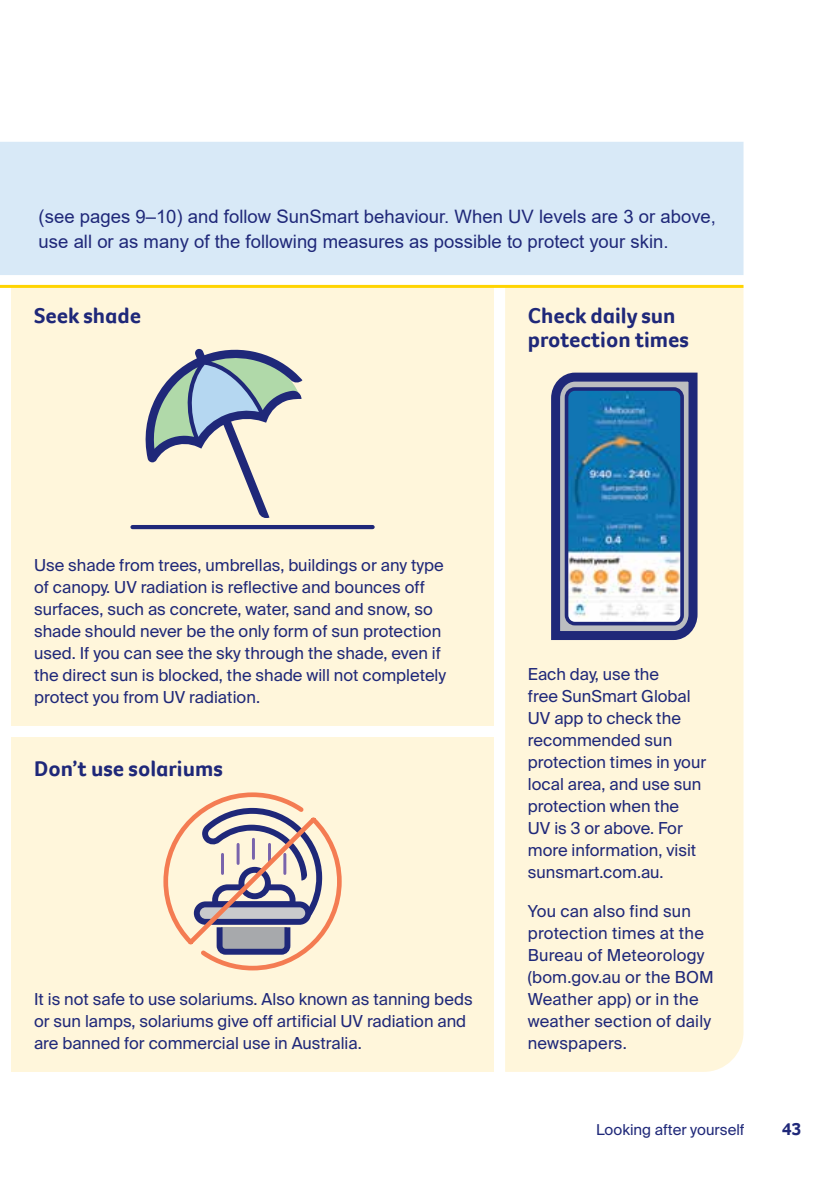
<style>
.page{position:relative;width:840px;height:1191px;background:#fff}
.page>*{position:absolute;margin:0;border:0;box-sizing:border-box;transform-origin:0 0}
._4__Infographic_subhead{font:700 22px/24px "Foco CC";color:#1f2879}
._4__Infographic_intro{font:18.4px/25px "Arial";color:#1f2879}
.t1{font:700 18px "Foco CC";color:#1f2879}
._4__Infographic_copy{font:16.4px/22px "Suisse Intl";color:#1f2879}
.t2{font:15px "Suisse Intl";color:#1f2879}
</style>
<div class="page">
<div style="left:505px;top:288px;width:238px;height:783px;background:#fff6db"></div>
<div style="left:0;top:142px;width:743px;height:133px;background:#d8e9f7"></div>
<div style="left:11px;top:286px;width:482px;height:440px;background:#fff6db"></div>
<div style="left:11px;top:737px;width:482px;height:334px;background:#fff6db"></div>
<svg style="left:145px;top:348px;width:157px;height:170px"></svg>
<hr style="left:132px;top:525px;width:240px;height:4px;background:#1f2879">
<hr style="left:0;top:285px;width:743px;height:3px;background:#ffd400">
<svg style="left:163px;top:792px;width:179px;height:179px"></svg>
<svg style="left:546px;top:368px;width:155px;height:276px;background:#8083a4"></svg>
<img style="left:569px;top:392px;width:109px;height:228px">
<div style="left:564px;top:387px;width:119px;height:238px;border:4px solid #1f2879;border-radius:8px"></div>
<p class="_4__Infographic_intro" style="left:39px;top:204px;width:678px">(see pages 9–10) and follow SunSmart behaviour. When UV levels are 3 or above, use all or as many of the following measures as possible to protect your skin.</p>
<h4 class="_4__Infographic_subhead" style="left:34px;top:303px;width:108px">Seek shade</h4>
<h4 class="_4__Infographic_subhead" style="left:527px;top:303px;width:163px">Check daily sun protection times</h4>
<p class="_4__Infographic_copy" style="left:34px;top:554px;width:413px">Use shade from trees, umbrellas, buildings or any type of canopy. UV radiation is reflective and bounces off surfaces, such as concrete, water, sand and snow, so shade should never be the only form of sun protection used. If you can see the sky through the shade, even if the direct sun is blocked, the shade will not completely protect you from UV radiation.</p>
<h4 class="_4__Infographic_subhead" style="left:34px;top:756px;width:190px">Don’t use solariums</h4>
<p class="_4__Infographic_copy" style="left:34px;top:988px;width:440px">It is not safe to use solariums. Also known as tanning beds or sun lamps, solariums give off artificial UV radiation and are banned for commercial use in Australia.</p>
<p class="_4__Infographic_copy" style="left:527px;top:663px;width:180px">Each day, use the<br>free SunSmart Global<br>UV app to check the recommended sun protection times in your local area, and use sun protection when the<br>UV is 3 or above. For more information, visit sunsmart.com.au.</p>
<p class="_4__Infographic_copy" style="left:527px;top:900px;width:187px">You can also find sun protection times at the<br>Bureau of Meteorology (bom.gov.au or the BOM<br>Weather app) or in the weather section of daily newspapers.</p>
<p class="t2" style="left:595px;top:1121px;width:150px">Looking after yourself</p>
<p class="t1" style="left:781px;top:1117px;width:21px">43</p>
</div>
